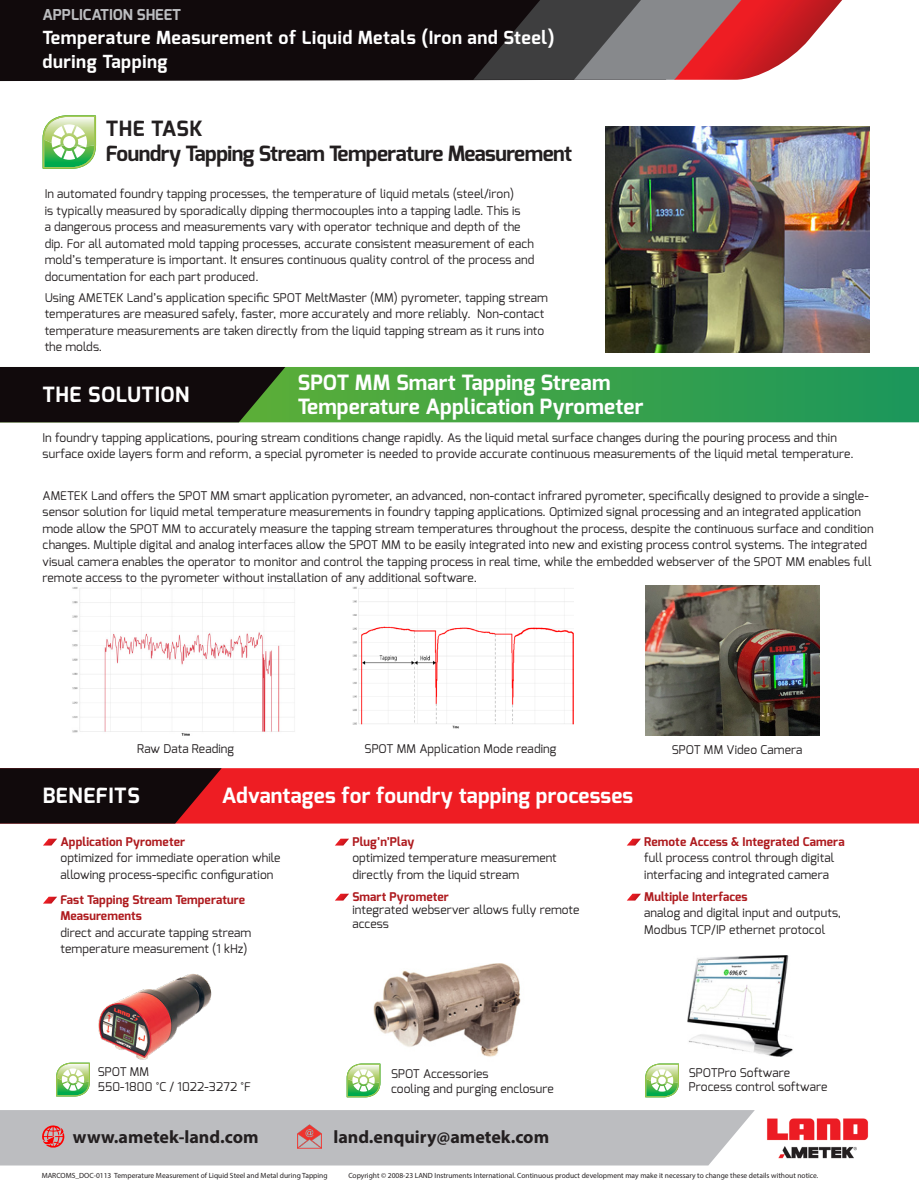
<style>
.page{position:relative;width:919px;height:1187px;background:#fff}
.page>*{position:absolute;margin:0;border:0;box-sizing:border-box;transform-origin:0 0}
.Body_Title{font:700 21px "Exo";letter-spacing:.01em;color:#fff}
.Body_Title-2{font:700 21px "Exo";letter-spacing:-.025em;color:#231f20}
.Body_Title-3{font:700 21px "Exo";letter-spacing:.03em;color:#fff}
.t1{font:700 18px/24px "Exo";letter-spacing:.03em;color:#fff}
.t2{font:700 18px "Myriad Pro";color:#231f20}
.t3{font:700 15px "Exo";color:#bcbdc0}
.t4{font:12px/16.5px "Exo";letter-spacing:.01em;color:#231f20}
.t5{font:12px "Exo";letter-spacing:-.01em;color:#231f20}
.t6{font:7.5px "Myriad Pro";color:#231f20}
.s1{font-weight:700;color:#ae1a1e}
</style>
<div class="page">
<div style="left:0;top:0;width:524px;height:81px;background:#110a0c"></div>
<svg style="left:473px;top:0;width:369px;height:80px;background:#89585b"></svg>
<svg style="left:285px;top:367px;width:633px;height:55px;background:#39a14a"></svg>
<svg style="left:0;top:367px;width:285px;height:55px;background:#16160f"></svg>
<div style="left:0;top:768px;width:918px;height:55px;background:#ee1d23"></div>
<svg style="left:0;top:768px;width:222px;height:55px;background:#270c0e"></svg>
<img style="left:767px;top:1118px;width:102px;height:41px">
<div style="left:0;top:1110px;width:754px;height:55px;background:#bcbdc0"></div>
<img style="left:605px;top:127px;width:264px;height:225px">
<img style="left:72px;top:587px;width:223px;height:149px">
<img style="left:352px;top:586px;width:222px;height:143px">
<img style="left:645px;top:586px;width:174px;height:149px">
<img style="left:98px;top:974px;width:114px;height:86px">
<img style="left:373px;top:963px;width:148px;height:101px">
<img style="left:687px;top:955px;width:106px;height:100px">
<svg style="left:56px;top:1062px;width:34px;height:34px"></svg>
<svg style="left:346px;top:1063px;width:34px;height:34px"></svg>
<svg style="left:645px;top:1063px;width:34px;height:34px"></svg>
<svg style="left:43px;top:115px;width:53px;height:54px"></svg>
<svg style="left:43px;top:838px;width:14px;height:7px"></svg>
<svg style="left:43px;top:896px;width:14px;height:7px"></svg>
<svg style="left:335px;top:838px;width:14px;height:7px"></svg>
<svg style="left:335px;top:893px;width:14px;height:7px"></svg>
<svg style="left:627px;top:838px;width:14px;height:7px"></svg>
<svg style="left:627px;top:893px;width:14px;height:7px"></svg>
<p class="t3" style="left:43px;top:5px;width:140px">APPLICATION SHEET</p>
<p class="t1" style="left:43px;top:25px;width:513px">Temperature Measurement of Liquid Metals (Iron and Steel) during Tapping</p>
<p class="Body_Title-2" style="left:106px;top:115px;width:98px">THE TASK</p>
<p class="Body_Title-2" style="left:106px;top:140px;width:468px">Foundry Tapping Stream Temperature Measurement</p>
<p class="t4" style="left:45px;top:186px;width:491px">In automated foundry tapping processes, the temperature of liquid metals (steel/iron)<br>is typically measured by sporadically dipping thermocouples into a tapping ladle. This is<br>a dangerous process and measurements vary with operator technique and depth of the dip. For all automated mold tapping processes, accurate consistent measurement of each mold’s temperature is important. It ensures continuous quality control of the process and documentation for each part produced.</p>
<p class="t4" style="left:45px;top:289px;width:504px">Using AMETEK Land’s application specific SPOT MeltMaster (MM) pyrometer, tapping stream temperatures are measured safely, faster, more accurately and more reliably. Non-contact temperature measurements are taken directly from the liquid tapping stream as it runs into the molds.</p>
<p class="Body_Title-3" style="left:43px;top:381px;width:148px">THE SOLUTION</p>
<p class="Body_Title" style="left:298px;top:369px;width:314px">SPOT MM Smart Tapping Stream</p>
<p class="Body_Title" style="left:298px;top:392px;width:347px">Temperature Application Pyrometer</p>
<p class="t4" style="left:43px;top:429px;width:812px">In foundry tapping applications, pouring stream conditions change rapidly. As the liquid metal surface changes during the pouring process and thin surface oxide layers form and reform, a special pyrometer is needed to provide accurate continuous measurements of the liquid metal temperature.</p>
<p class="t4" style="left:43px;top:487px;width:832px">AMETEK Land offers the SPOT MM smart application pyrometer, an advanced, non-contact infrared pyrometer, specifically designed to provide a single&shy;sensor solution for liquid metal temperature measurements in foundry tapping applications. Optimized signal processing and an integrated application mode allow the SPOT MM to accurately measure the tapping stream temperatures throughout the process, despite the continuous surface and condition changes. Multiple digital and analog interfaces allow the SPOT MM to be easily integrated into new and existing process control systems. The integrated visual camera enables the operator to monitor and control the tapping process in real time, while the embedded webserver of the SPOT MM enables full remote access to the pyrometer without installation of any additional software.</p>
<p class="t4" style="left:137px;top:740px;width:98px">Raw Data Reading</p>
<p class="t4" style="left:364px;top:740px;width:193px">SPOT MM Application Mode reading</p>
<p class="t4" style="left:671px;top:741px;width:132px">SPOT MM Video Camera</p>
<p class="Body_Title-3" style="left:43px;top:781px;width:99px">BENEFITS</p>
<p class="Body_Title" style="left:222px;top:781px;width:413px">Advantages for foundry tapping processes</p>
<p class="t4" style="left:60px;top:832px;width:221px"><span class="s1">Application Pyrometer<br></span>optimized for immediate operation while allowing process-specific configuration</p>
<p class="t4" style="left:60px;top:890px;width:192px"><span class="s1">Fast Tapping Stream Temperature<br>Measurements<br></span>direct and accurate tapping stream temperature measurement (1 kHz)</p>
<p class="t4" style="left:98px;top:1063px;width:53px">SPOT MM</p>
<p class="t4" style="left:98px;top:1078px;width:155px">550-1800 °C / 1022-3272 °F</p>
<p class="t4" style="left:352px;top:832px;width:206px"><span class="s1">Plug’n’Play<br></span>optimized temperature measurement directly from the liquid stream</p>
<p class="t4" style="left:352px;top:889px;width:229px;line-height:13.5px"><span class="s1">Smart Pyrometer<br></span>integrated webserver allows fully remote access</p>
<p class="t4" style="left:391px;top:1065px;width:99px">SPOT Accessories</p>
<p class="t4" style="left:391px;top:1079px;width:164px">cooling and purging enclosure</p>
<p class="t4" style="left:644px;top:832px;width:202px"><span class="s1">Remote Access &amp; Integrated Camera </span>full process control through digital interfacing and integrated camera</p>
<p class="t4" style="left:644px;top:887px;width:198px"><span class="s1">Multiple Interfaces<br></span>analog and digital input and outputs,<br>Modbus TCP/IP ethernet protocol</p>
<p class="t5" style="left:688px;top:1064px;width:103px">SPOTPro Software</p>
<p class="t4" style="left:688px;top:1078px;width:140px">Process control software</p>
<p class="t2" style="left:73px;top:1125px;width:187px">www.ametek-land.com</p>
<p class="t2" style="left:333px;top:1125px;width:217px">land.enquiry@ametek.com</p>
<p class="t6" style="left:42px;top:1170px;width:287px">MARCOMS_DOC-0113 Temperature Measurement of Liquid Steel and Metal during Tapping</p>
<p class="t6" style="left:348px;top:1170px;width:471px">Copyright © 2008-23 LAND Instruments International. Continuous product development may make it necessary to change these details without notice.</p>
</div>
